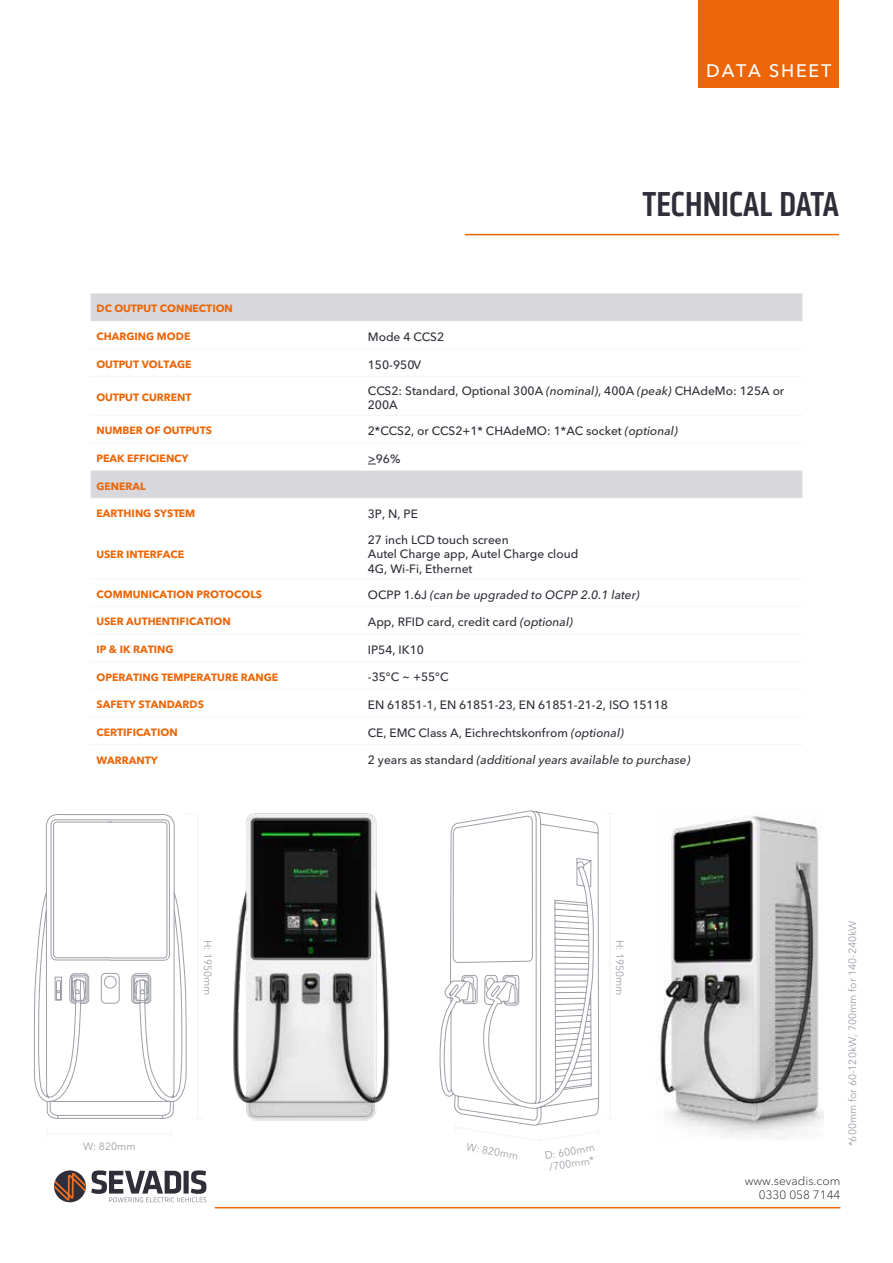
<style>
.page{position:relative;width:893px;height:1263px;background:#fff}
.page>*{position:absolute;margin:0;border:0;box-sizing:border-box;transform-origin:0 0}
.t1{font:500 36px "Klavika Condensed";color:#302f39}
.t2{font:500 18px "Avenir Next LT Pro";letter-spacing:.1em;color:#fff}
.t3{font:500 12px/14.4px "Avenir Next LT Pro";color:#302f39}
.t4{font:italic 500 12px "Avenir Next LT Pro";color:#302f39}
.t5{font:300 12px/14.4px "Avenir Next LT Pro";color:#302f39;text-align:right}
.t6{font:700 10.5px "Avenir Next LT Pro";color:#ec6608}
.t7{font:10.5px/12.6px "Avenir Next LT Pro";color:#9d9fa6}
.s1{font-style:italic}
.s2{font-style:normal}
</style>
<div class="page">
<svg style="left:187px;top:293px;width:616px;height:205px"></svg>
<hr style="left:91px;top:348px;width:271px;height:1px;background:#f6f5f9">
<hr style="left:362px;top:348px;width:441px;height:1px;background:#f6f5f9">
<hr style="left:91px;top:376px;width:271px;height:1px;background:#f6f5f9">
<hr style="left:362px;top:376px;width:441px;height:1px;background:#f6f5f9">
<hr style="left:91px;top:415px;width:271px;height:1px;background:#f6f5f9">
<hr style="left:362px;top:415px;width:441px;height:1px;background:#f6f5f9">
<hr style="left:91px;top:443px;width:271px;height:1px;background:#f6f5f9">
<hr style="left:362px;top:443px;width:441px;height:1px;background:#f6f5f9">
<hr style="left:91px;top:578px;width:271px;height:1px;background:#f6f5f9">
<hr style="left:362px;top:578px;width:441px;height:1px;background:#f6f5f9">
<hr style="left:91px;top:606px;width:271px;height:1px;background:#f6f5f9">
<hr style="left:362px;top:606px;width:441px;height:1px;background:#f6f5f9">
<hr style="left:91px;top:634px;width:271px;height:1px;background:#f6f5f9">
<hr style="left:362px;top:634px;width:441px;height:1px;background:#f6f5f9">
<hr style="left:91px;top:661px;width:271px;height:1px;background:#f6f5f9">
<hr style="left:362px;top:661px;width:441px;height:1px;background:#f6f5f9">
<hr style="left:91px;top:689px;width:271px;height:1px;background:#f6f5f9">
<hr style="left:362px;top:689px;width:441px;height:1px;background:#f6f5f9">
<hr style="left:91px;top:716px;width:271px;height:1px;background:#f6f5f9">
<hr style="left:362px;top:716px;width:441px;height:1px;background:#f6f5f9">
<hr style="left:91px;top:744px;width:271px;height:1px;background:#f6f5f9">
<hr style="left:362px;top:744px;width:441px;height:1px;background:#f6f5f9">
<hr style="left:90px;top:498px;width:272px;height:1px;background:#f6f5f9">
<hr style="left:362px;top:498px;width:441px;height:1px;background:#f6f5f9">
<svg style="left:802px;top:293px;width:1px;height:28px"></svg>
<svg style="left:802px;top:471px;width:1px;height:27px"></svg>
<hr style="left:465px;top:234px;width:374px;height:1px;background:#ec6608">
<div style="left:699px;top:0;width:140px;height:87px;background:#ec6608"></div>
<hr style="left:215px;top:1207px;width:625px;height:1px;background:#ec6608">
<svg style="left:187px;top:1170px;width:19px;height:32px"></svg>
<hr style="left:609px;top:814px;width:2px;height:305px;background:#f6f5f9">
<img style="left:656px;top:816px;width:167px;height:323px">
<img style="left:233px;top:813px;width:157px;height:308px">
<svg style="left:439px;top:810px;width:160px;height:399px"></svg>
<svg style="left:454px;top:1123px;width:145px;height:22px"></svg>
<svg style="left:34px;top:293px;width:153px;height:910px"></svg>
<svg style="left:55px;top:977px;width:31px;height:24px"></svg>
<div style="left:101px;top:973px;width:18px;height:30px;border:1px solid #9d9fa6;border-radius:4px"></div>
<div style="left:104px;top:976px;width:12px;height:12px;border:1px solid #9d9fa6;border-radius:50%"></div>
<h2 class="t2" style="left:706px;top:56px;width:127px">DATA SHEET</h2>
<h1 class="t1" style="left:643px;top:182px;width:198px">TECHNICAL DATA</h1>
<p class="t6" style="left:97px;top:300px;width:138px">DC OUTPUT CONNECTION</p>
<p class="t6" style="left:97px;top:327px;width:95px">CHARGING MODE</p>
<p class="t3" style="left:368px;top:329px;width:78px">Mode 4 CCS2</p>
<p class="t6" style="left:97px;top:355px;width:96px">OUTPUT VOLTAGE</p>
<p class="t3" style="left:368px;top:357px;width:55px">150-950V</p>
<p class="t6" style="left:97px;top:388px;width:96px">OUTPUT CURRENT</p>
<p class="t3" style="left:368px;top:383px;width:418px">CCS2: Standard, Optional 300A <span class="s1">(nominal)</span>, 400A <span class="s1">(peak)</span> CHAdeMo: 125A or<br>200A</p>
<p class="t6" style="left:97px;top:422px;width:117px">NUMBER OF OUTPUTS</p>
<p class="t3" style="left:368px;top:423px;width:311px">2*CCS2, or CCS2+1* CHAdeMO: 1*AC socket <span class="s1">(optional)</span></p>
<p class="t6" style="left:97px;top:449px;width:94px">PEAK EFFICIENCY</p>
<p class="t3" style="left:368px;top:451px;width:34px">&gt;96%</p>
<p class="t6" style="left:97px;top:477px;width:51px">GENERAL</p>
<p class="t6" style="left:97px;top:504px;width:100px">EARTHING SYSTEM</p>
<p class="t3" style="left:368px;top:506px;width:52px">3P, N, PE</p>
<p class="t6" style="left:97px;top:545px;width:89px">USER INTERFACE</p>
<p class="t3" style="left:368px;top:532px;width:212px">27 inch LCD touch screen<br>Autel Charge app, Autel Charge cloud<br>4G, Wi-Fi, Ethernet</p>
<p class="t6" style="left:97px;top:585px;width:167px">COMMUNICATION PROTOCOLS</p>
<p class="t4" style="left:368px;top:584px;width:273px"><span class="s2">OCPP 1.6J</span> (can be upgraded to OCPP 2.0.1 later)</p>
<p class="t6" style="left:97px;top:613px;width:136px">USER AUTHENTIFICATION</p>
<p class="t3" style="left:368px;top:614px;width:207px">App, RFID card, credit card <span class="s1">(optional)</span></p>
<p class="t6" style="left:97px;top:640px;width:79px">IP &amp; IK RATING</p>
<p class="t3" style="left:368px;top:642px;width:58px">IP54, IK10</p>
<p class="t6" style="left:97px;top:668px;width:183px">OPERATING TEMPERATURE RANGE</p>
<p class="t3" style="left:368px;top:670px;width:82px">-35°C ~ +55°C</p>
<p class="t6" style="left:97px;top:695px;width:109px">SAFETY STANDARDS</p>
<p class="t3" style="left:368px;top:697px;width:302px">EN 61851-1, EN 61851-23, EN 61851-21-2, ISO 15118</p>
<p class="t6" style="left:97px;top:723px;width:83px">CERTIFICATION</p>
<p class="t3" style="left:368px;top:725px;width:258px">CE, EMC Class A, Eichrechtskonfrom <span class="s1">(optional)</span></p>
<p class="t6" style="left:97px;top:751px;width:63px">WARRANTY</p>
<p class="t4" style="left:368px;top:750px;width:324px"><span class="s2">2 years as standard</span> (additional years available to purchase)</p>
<p class="t7" style="left:83px;top:1139px;width:54px">W: 820mm</p>
<p class="t7" style="left:215px;top:939px;width:58px;rotate:90deg">H: 1950mm</p>
<p class="t7" style="left:627px;top:939px;width:58px;rotate:90deg">H: 1950mm</p>
<p class="t7" style="left:468px;top:1139px;width:54px;rotate:11deg">W: 820mm</p>
<p class="t7" style="left:544px;top:1148px;width:52px;rotate:-9deg">D: 600mm /700mm*</p>
<p class="t7" style="left:846px;top:1146px;width:227px;rotate:-90deg">*600mm for 60-120kW, 700mm for 140-240kW</p>
<p class="t5" style="left:745px;top:1173px;width:97px">www.sevadis.com<br>0330 058 7144</p>
</div>
